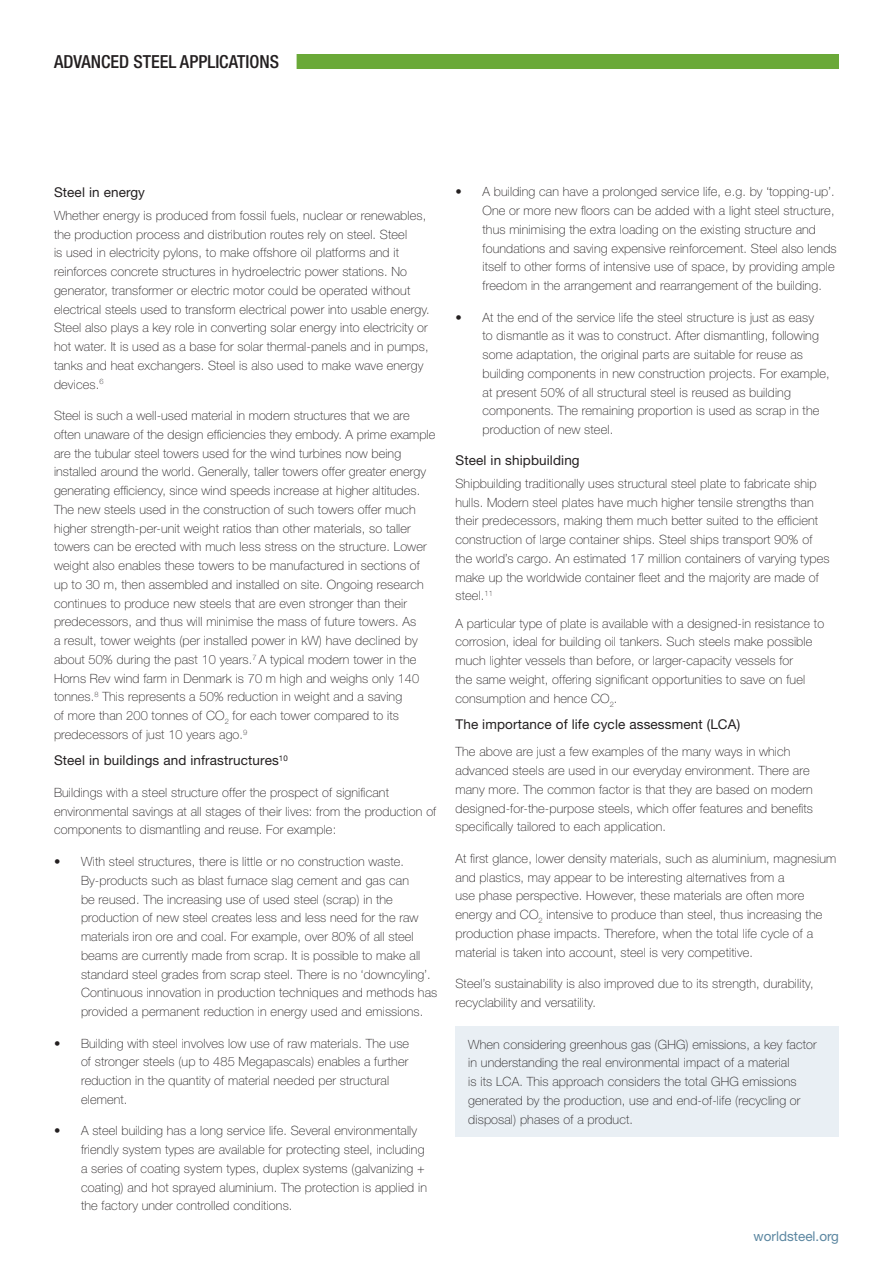
<style>
.page{position:relative;width:893px;height:1263px;background:#fff}
.page>*{position:absolute;margin:0;border:0;box-sizing:border-box;transform-origin:0 0}
.t1{font:500 condensed 18px "Helvetica Neue LT";color:#231f20}
.t2{font:13.5px "Helvetica Neue LT";letter-spacing:.01em;color:#231f20}
.t3{font:13.5px "Helvetica Neue LT";color:#5c87a1}
.t4{font:100 12.75px/18.8px "Helvetica Neue LT";letter-spacing:.01em;color:#231f20}
</style>
<div class="page">
<div style="left:297px;top:54px;width:542px;height:15px;background:#6aa938"></div>
<div style="left:455px;top:1026px;width:384px;height:111px;background:#e9eff4"></div>
<h1 class="t1" style="left:54px;top:51px;width:227px">ADVANCED STEEL APPLICATIONS</h1>
<p class="t2" style="left:54px;top:184px;width:93px">Steel in energy</p>
<p class="t4" style="left:54px;top:206px;width:377px">Whether energy is produced from fossil fuels, nuclear or renewables, the production process and distribution routes rely on steel. Steel<br>is used in electricity pylons, to make offshore oil platforms and it reinforces concrete structures in hydroelectric power stations. No generator, transformer or electric motor could be operated without electrical steels used to transform electrical power into usable energy.<br>Steel also plays a key role in converting solar energy into electricity or hot water. It is used as a base for solar thermal-panels and in pumps, tanks and heat exchangers. Steel is also used to make wave energy devices.<sup>6</sup></p>
<p class="t4" style="left:54px;top:406px;width:383px">Steel is such a well-used material in modern structures that we are often unaware of the design efficiencies they embody. A prime example are the tubular steel towers used for the wind turbines now being installed around the world. Generally, taller towers offer greater energy generating efficiency, since wind speeds increase at higher altitudes.<br>The new steels used in the construction of such towers offer much higher strength-per-unit weight ratios than other materials, so taller towers can be erected with much less stress on the structure. Lower weight also enables these towers to be manufactured in sections of up to 30 m, then assembled and installed on site. Ongoing research continues to produce new steels that are even stronger than their predecessors, and thus will minimise the mass of future towers. As<br>a result, tower weights (per installed power in kW) have declined by about 50% during the past 10 years.<sup>7</sup> A typical modern tower in the Horns Rev wind farm in Denmark is 70 m high and weighs only 140 tonnes.<sup>8</sup> This represents a 50% reduction in weight and a saving<br>of more than 200 tonnes of CO<sub>2</sub> for each tower compared to its predecessors of just 10 years ago.<sup>9</sup></p>
<p class="t2" style="left:54px;top:753px;width:235px">Steel in buildings and infrastructures<sup>10</sup></p>
<p class="t4" style="left:54px;top:783px;width:384px">Buildings with a steel structure offer the prospect of significant environmental savings at all stages of their lives: from the production of components to dismantling and reuse. For example:</p>
<p class="t4" style="left:81px;top:852px;width:358px;text-indent:-27px">• With steel structures, there is little or no construction waste.<br>By-products such as blast furnace slag cement and gas can<br>be reused. The increasing use of used steel (scrap) in the production of new steel creates less and less need for the raw materials iron ore and coal. For example, over 80% of all steel beams are currently made from scrap. It is possible to make all standard steel grades from scrap steel. There is no ‘downcyling’.<br>Continuous innovation in production techniques and methods has provided a permanent reduction in energy used and emissions.</p>
<p class="t4" style="left:81px;top:1034px;width:330px;text-indent:-27px">• Building with steel involves low use of raw materials. The use of stronger steels (up to 485 Megapascals) enables a further reduction in the quantity of material needed per structural element.</p>
<p class="t4" style="left:81px;top:1121px;width:347px;text-indent:-27px">• A steel building has a long service life. Several environmentally friendly system types are available for protecting steel, including a series of coating system types, duplex systems (galvanizing + coating) and hot sprayed aluminium. The protection is applied in the factory under controlled conditions.</p>
<p class="t4" style="left:482px;top:182px;width:356px;text-indent:-27px">• A building can have a prolonged service life, e.g. by ‘topping-up’.<br>One or more new floors can be added with a light steel structure, thus minimising the extra loading on the existing structure and foundations and saving expensive reinforcement. Steel also lends itself to other forms of intensive use of space, by providing ample freedom in the arrangement and rearrangement of the building.</p>
<p class="t4" style="left:482px;top:308px;width:349px;text-indent:-27px">• At the end of the service life the steel structure is just as easy<br>to dismantle as it was to construct. After dismantling, following some adaptation, the original parts are suitable for reuse as building components in new construction projects. For example, at present 50% of all structural steel is reused as building components. The remaining proportion is used as scrap in the production of new steel.</p>
<p class="t2" style="left:455px;top:452px;width:126px">Steel in shipbuilding</p>
<p class="t4" style="left:455px;top:474px;width:376px">Shipbuilding traditionally uses structural steel plate to fabricate ship hulls. Modern steel plates have much higher tensile strengths than their predecessors, making them much better suited to the efficient construction of large container ships. Steel ships transport 90% of the world’s cargo. An estimated 17 million containers of varying types make up the worldwide container fleet and the majority are made of steel.<sup>11</sup></p>
<p class="t4" style="left:455px;top:614px;width:370px">A particular type of plate is available with a designed-in resistance to corrosion, ideal for building oil tankers. Such steels make possible much lighter vessels than before, or larger-capacity vessels for<br>the same weight, offering significant opportunities to save on fuel consumption and hence CO<sub>2</sub>.</p>
<p class="t2" style="left:455px;top:716px;width:286px">The importance of life cycle assessment (LCA)</p>
<p class="t4" style="left:455px;top:742px;width:359px">The above are just a few examples of the many ways in which advanced steels are used in our everyday environment. There are many more. The common factor is that they are based on modern designed-for-the-purpose steels, which offer features and benefits specifically tailored to each application.</p>
<p class="t4" style="left:455px;top:849px;width:382px">At first glance, lower density materials, such as aluminium, magnesium and plastics, may appear to be interesting alternatives from a<br>use phase perspective. However, these materials are often more energy and CO<sub>2</sub> intensive to produce than steel, thus increasing the production phase impacts. Therefore, when the total life cycle of a material is taken into account, steel is very competitive.</p>
<p class="t4" style="left:455px;top:974px;width:360px">Steel’s sustainability is also improved due to its strength, durability, recyclability and versatility.</p>
<p class="t4" style="left:468px;top:1035px;width:350px">When considering greenhous gas (GHG) emissions, a key factor in understanding the real environmental impact of a material<br>is its LCA. This approach considers the total GHG emissions generated by the production, use and end-of-life (recycling or disposal) phases of a product.</p>
<p class="t3" style="left:754px;top:1228px;width:87px">worldsteel.org</p>
</div>
